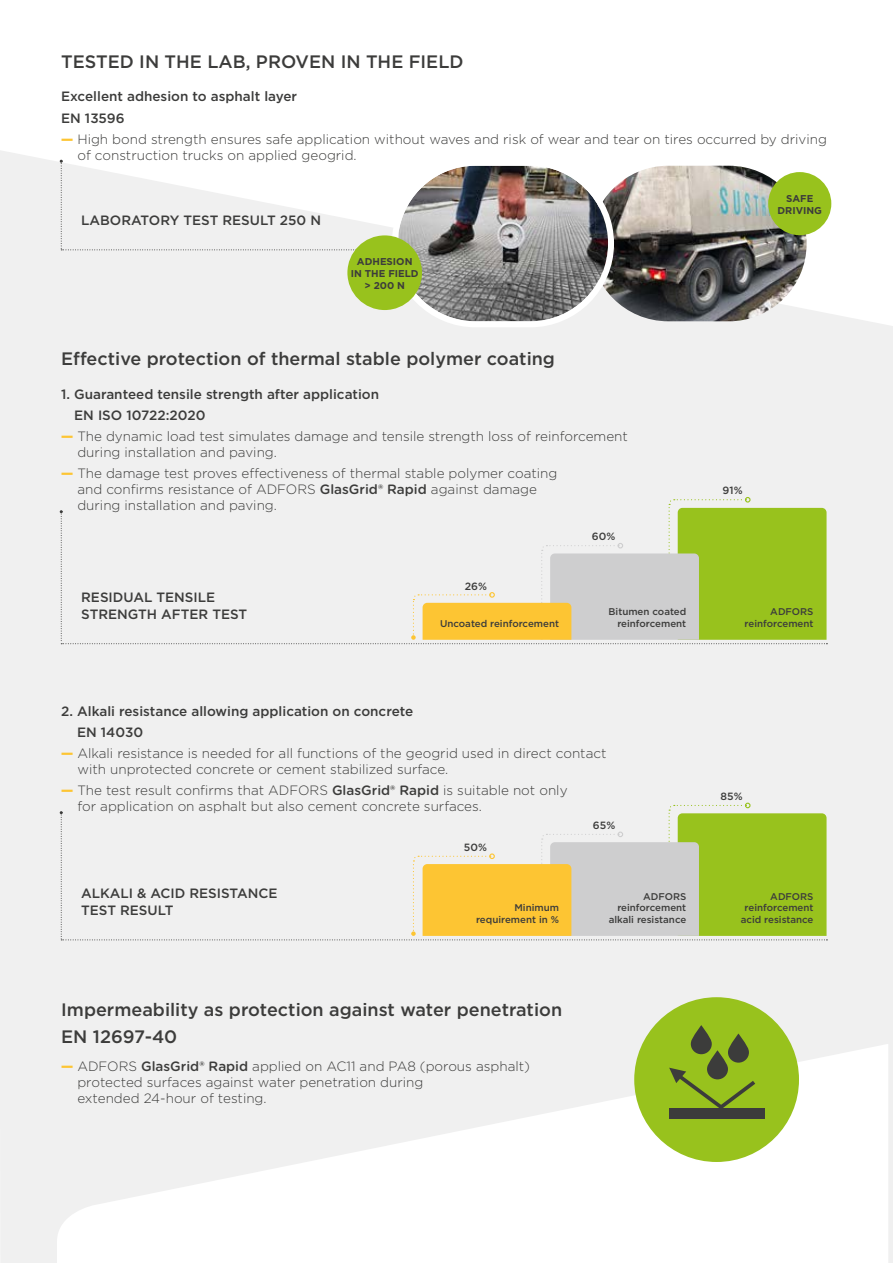
<style>
.page{position:relative;width:893px;height:1263px;background:#fff}
.page>*{position:absolute;margin:0;border:0;box-sizing:border-box;transform-origin:0 0}
.t1{font:500 18px/27.5px "Gotham";color:#3c3c3b}
.t2{font:300 13.5px/16.2px "Gotham";color:#3c3c3b}
.t3{font:500 13.5px/21px "Gotham";color:#3c3c3b}
.t4{font:500 10.5px "Gotham";color:#3c3c3b}
.t5{font:700 9.9px/11.9px "Gotham";color:#3c3c3b;text-align:center}
.t6{font:500 9.75px/11.7px "Gotham";color:#3c3c3b;text-align:right}
.s1{font-weight:900;color:#fdc533}
.s2{font-family:"Gotham Rounded";font-weight:500}
</style>
<div class="page">
<div style="left:0;top:150px;width:893px;height:1113px;background:#f0f0f0"></div>
<svg style="left:57px;top:1044px;width:831px;height:219px"></svg>
<div style="left:634px;top:997px;width:165px;height:165px;background:#98c21d;border-radius:50%"></div>
<div style="left:669px;top:1108px;width:95px;height:10px;background:#3c3c3b"></div>
<svg style="left:669px;top:1025px;width:86px;height:83px"></svg>
<svg style="left:60px;top:497px;width:767px;height:147px"></svg>
<svg style="left:60px;top:803px;width:767px;height:137px"></svg>
<svg style="left:60px;top:160px;width:714px;height:90px"></svg>
<img style="left:590px;top:166px;width:217px;height:155px;border-radius:78px">
<img style="left:399px;top:166px;width:209px;height:155px">
<div style="left:392px;top:160px;width:222px;height:167px;border:6px solid #fff;border-radius:81px"></div>
<div style="left:347px;top:235px;width:75px;height:75px;background:#98c21d;border-radius:50%"></div>
<div style="left:768px;top:172px;width:63px;height:63px;background:#98c21d;border-radius:50%"></div>
<h1 class="t1" style="left:61px;top:48px;width:404px">TESTED IN THE LAB, PROVEN IN THE FIELD</h1>
<p class="t3" style="left:61px;top:86px;width:237px">Excellent adhesion to asphalt layer<br>EN 13596</p>
<p class="t2" style="left:77px;top:130px;width:751px;text-indent:-16px"><span class="s1">—</span> High bond strength ensures safe application without waves and risk of wear and tear on tires occurred by driving of construction trucks on applied geogrid.</p>
<p class="t3" style="left:81px;top:209px;width:241px">LABORATORY TEST RESULT 250 N</p>
<p class="t5" style="left:351px;top:256px;width:69px">ADHESION<br>IN THE FIELD &gt; 200 N</p>
<h1 class="t1" style="left:61px;top:345px;width:495px">Effective protection of thermal stable polymer coating</h1>
<p class="t3" style="left:74px;top:383px;width:306px;text-indent:-13px">1. Guaranteed tensile strength after application<br>EN ISO 10722:2020</p>
<p class="t2" style="left:77px;top:427px;width:552px;text-indent:-16px"><span class="s1">—</span> The dynamic load test simulates damage and tensile strength loss of reinforcement during installation and paving.</p>
<p class="t2" style="left:77px;top:465px;width:481px;text-indent:-16px"><span class="s1">—</span> The damage test proves effectiveness of thermal stable polymer coating and confirms resistance of ADFORS <span class="s2">GlasGrid® Rapid</span> against damage during installation and paving.</p>
<p class="t3" style="left:81px;top:589px;width:168px;line-height:16.2px">RESIDUAL TENSILE<br>STRENGTH AFTER TEST</p>
<p class="t4" style="left:465px;top:579px;width:24px">26%</p>
<p class="t6" style="left:440px;top:618px;width:121px">Uncoated reinforcement</p>
<p class="t4" style="left:592px;top:530px;width:25px">60%</p>
<p class="t6" style="left:608px;top:606px;width:79px">Bitumen coated reinforcement</p>
<p class="t3" style="left:77px;top:700px;width:338px;text-indent:-16px">2. Alkali resistance allowing application on concrete<br>EN 14030</p>
<p class="t2" style="left:77px;top:744px;width:531px;text-indent:-16px"><span class="s1">—</span> Alkali resistance is needed for all functions of the geogrid used in direct contact with unprotected concrete or cement stabilized surface.</p>
<p class="t2" style="left:77px;top:782px;width:492px;text-indent:-16px"><span class="s1">—</span> The test result confirms that ADFORS <span class="s2">GlasGrid® Rapid</span> is suitable not only for application on asphalt but also cement concrete surfaces.</p>
<p class="t3" style="left:81px;top:885px;width:198px;line-height:16.2px">ALKALI &amp; ACID RESISTANCE<br>TEST RESULT</p>
<p class="t4" style="left:464px;top:840px;width:25px">50%</p>
<p class="t6" style="left:476px;top:902px;width:85px">Minimum requirement in %</p>
<h1 class="t1" style="left:61px;top:995px;width:502px">Impermeability as protection against water penetration<br>EN 12697-40</h1>
<p class="t2" style="left:77px;top:1057px;width:454px;text-indent:-16px"><span class="s1">—</span> ADFORS <span class="s2">GlasGrid® Rapid</span> applied on AC11 and PA8 (porous asphalt) protected surfaces against water penetration during<br>extended 24-hour of testing.</p>
<p class="t4" style="left:593px;top:818px;width:24px">65%</p>
<p class="t6" style="left:609px;top:890px;width:79px">ADFORS reinforcement alkali resistance</p>
<p class="t5" style="left:777px;top:192px;width:46px">SAFE<br>DRIVING</p>
<p class="t4" style="left:723px;top:484px;width:21px">91%</p>
<p class="t6" style="left:745px;top:606px;width:70px">ADFORS reinforcement</p>
<p class="t4" style="left:720px;top:789px;width:24px">85%</p>
<p class="t6" style="left:741px;top:890px;width:74px">ADFORS reinforcement acid resistance</p>
</div>
